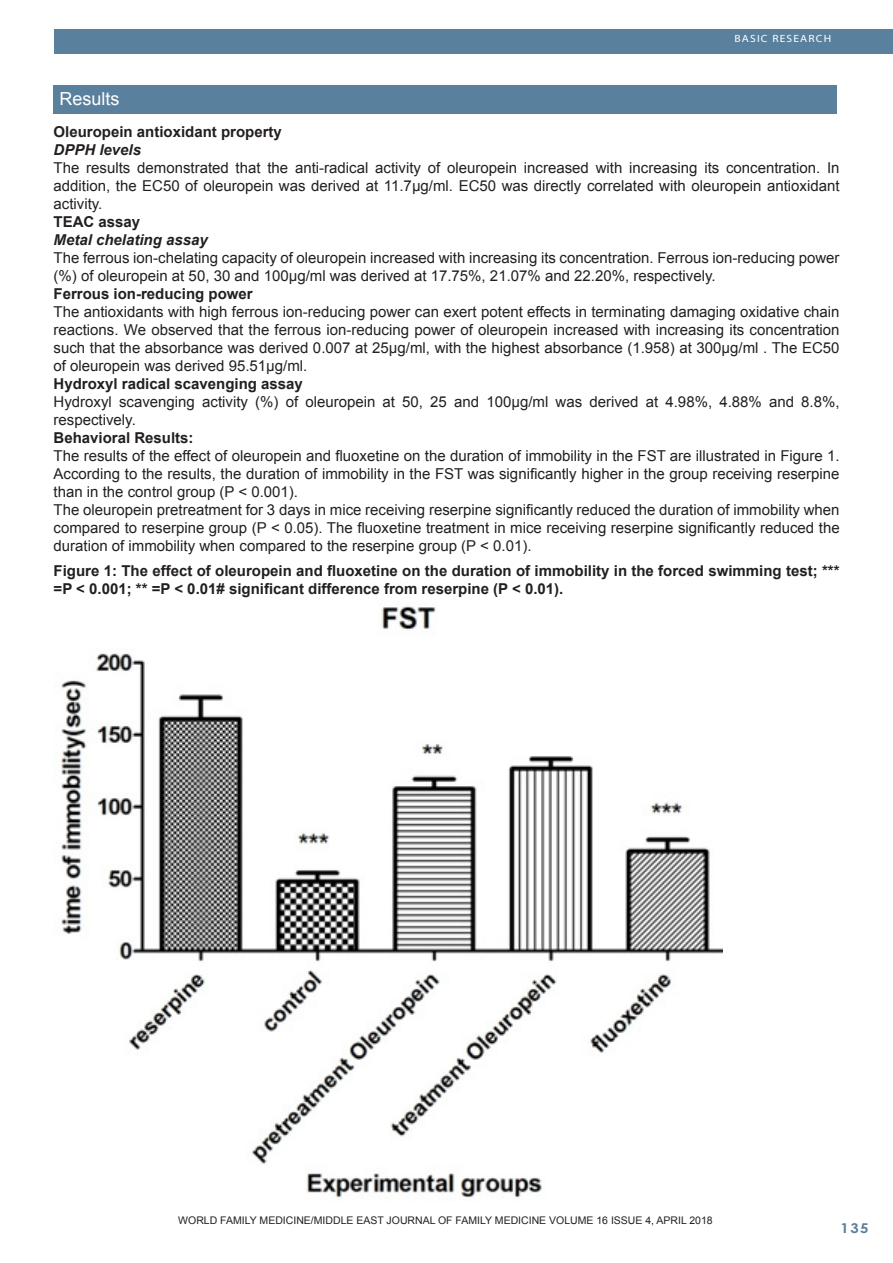
<style>
.page{position:relative;width:893px;height:1263px;background:#fff}
.page>*{position:absolute;margin:0;border:0;box-sizing:border-box;transform-origin:0 0}
.Footnote_Text{font:18px "Arial";color:#fff}
.Footnote_Text-2{font:15px/18px "Arial";color:#231f20;text-align:justify}
.Footnote_Text-3{font:700 15px/18px "Arial";color:#231f20}
.Footnote_Text-4{font:italic 700 15px "Arial";color:#231f20}
.t1{font:700 13.5px "Century Gothic";color:#59809c;scale:1.1 1}
.Footnote_Text-5{font:10.5px "Arial";color:#231f20}
.t2{font:10.5px "Myriad";letter-spacing:.1em;color:#fff;scale:1.1 1}
</style>
<div class="page">
<div style="left:54px;top:30px;width:839px;height:24px;background:#59809c"></div>
<div style="left:54px;top:86px;width:783px;height:28px;background:#59809c"></div>
<img style="left:61px;top:606px;width:662px;height:592px">
<p class="t2" style="left:734px;top:34px;width:89px">BASIC RESEARCH</p>
<p class="Footnote_Text" style="left:60px;top:86px;width:62px">Results</p>
<p class="Footnote_Text-3" style="left:54px;top:123px;width:230px">Oleuropein antioxidant property</p>
<p class="Footnote_Text-4" style="left:54px;top:139px;width:89px">DPPH levels</p>
<p class="Footnote_Text-2" style="left:54px;top:158px;width:787px">The results demonstrated that the anti-radical activity of oleuropein increased with increasing its concentration. In addition, the EC50 of oleuropein was derived at 11.7μg/ml. EC50 was directly correlated with oleuropein antioxidant activity.</p>
<p class="Footnote_Text-3" style="left:54px;top:213px;width:88px">TEAC assay</p>
<p class="Footnote_Text-4" style="left:54px;top:229px;width:156px">Metal chelating assay</p>
<p class="Footnote_Text-2" style="left:54px;top:248px;width:787px">The ferrous ion-chelating capacity of oleuropein increased with increasing its concentration. Ferrous ion-reducing power (%) of oleuropein at 50, 30 and 100μg/ml was derived at 17.75%, 21.07% and 22.20%, respectively.</p>
<p class="Footnote_Text-3" style="left:54px;top:285px;width:201px">Ferrous ion-reducing power</p>
<p class="Footnote_Text-2" style="left:54px;top:302px;width:787px">The antioxidants with high ferrous ion-reducing power can exert potent effects in terminating damaging oxidative chain reactions. We observed that the ferrous ion-reducing power of oleuropein increased with increasing its concentration such that the absorbance was derived 0.007 at 25μg/ml, with the highest absorbance (1.958) at 300μg/ml . The EC50 of oleuropein was derived 95.51μg/ml.</p>
<p class="Footnote_Text-3" style="left:54px;top:375px;width:251px">Hydroxyl radical scavenging assay</p>
<p class="Footnote_Text-2" style="left:54px;top:392px;width:787px">Hydroxyl scavenging activity (%) of oleuropein at 50, 25 and 100μg/ml was derived at 4.98%, 4.88% and 8.8%, respectively.</p>
<p class="Footnote_Text-3" style="left:54px;top:429px;width:142px">Behavioral Results:</p>
<p class="Footnote_Text-2" style="left:54px;top:446px;width:787px">The results of the effect of oleuropein and fluoxetine on the duration of immobility in the FST are illustrated in Figure 1.<br>According to the results, the duration of immobility in the FST was significantly higher in the group receiving reserpine than in the control group (P &lt; 0.001).</p>
<p class="Footnote_Text-2" style="left:54px;top:500px;width:788px">The oleuropein pretreatment for 3 days in mice receiving reserpine significantly reduced the duration of immobility when compared to reserpine group (P &lt; 0.05). The fluoxetine treatment in mice receiving reserpine significantly reduced the duration of immobility when compared to the reserpine group (P &lt; 0.01).</p>
<p class="Footnote_Text-3" style="left:54px;top:562px;width:787px">Figure 1: The effect of oleuropein and fluoxetine on the duration of immobility in the forced swimming test; *** =P &lt; 0.001; ** =P &lt; 0.01# significant difference from reserpine (P &lt; 0.01).</p>
<p class="Footnote_Text-5" style="left:178px;top:1214px;width:536px">WORLD FAMILY MEDICINE/MIDDLE EAST JOURNAL OF FAMILY MEDICINE VOLUME 16 ISSUE 4, APRIL 2018</p>
<p class="t1" style="left:840px;top:1218px;width:27px">135</p>
</div>
